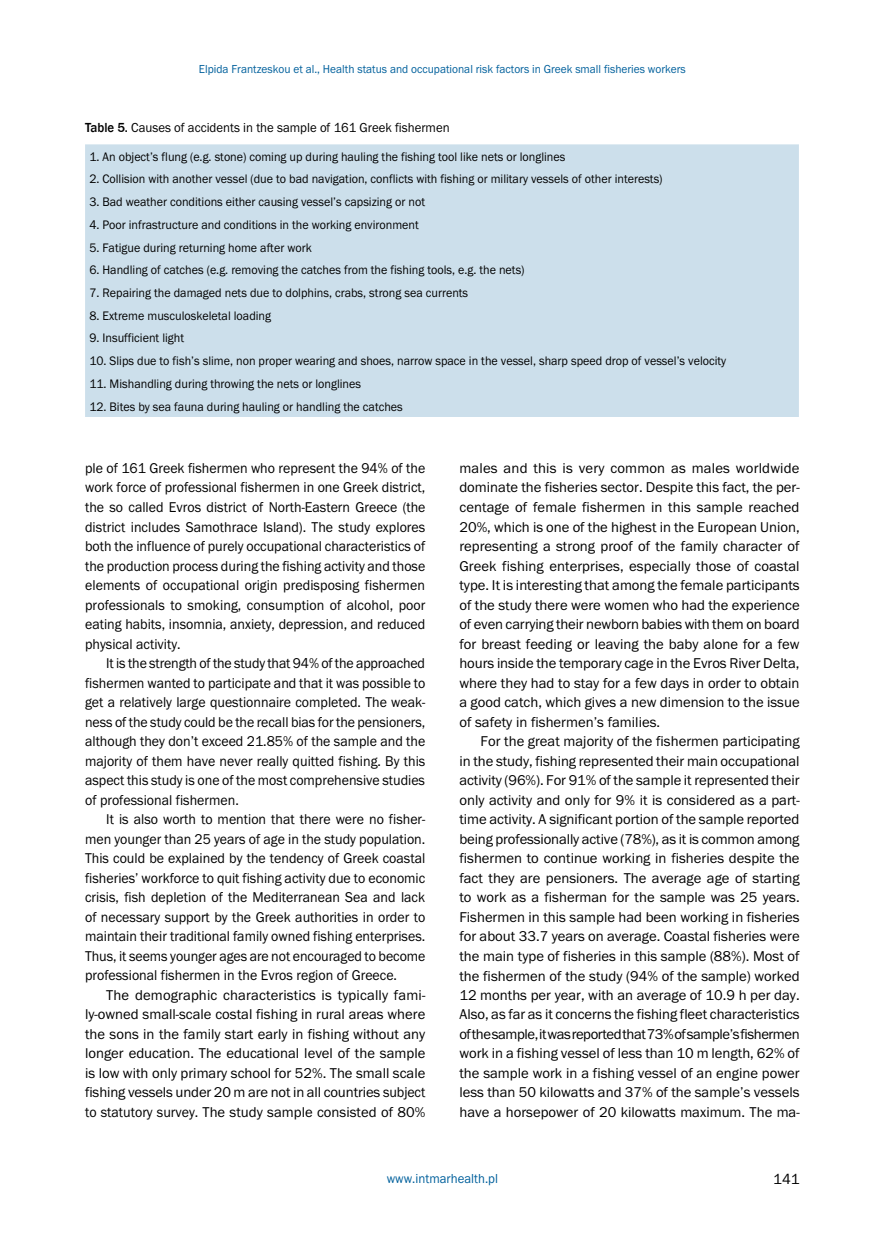
<style>
.page{position:relative;width:872px;height:1234px;background:#fff}
.page>*{position:absolute;margin:0;border:0;box-sizing:border-box;transform-origin:0 0}
.t1{font:15px "Franklin Got Itc TEE";color:#000}
.t2{font:14.7px/19.5px "Franklin Got Itc TEE";color:#000;text-align:justify}
.t3{font:14.7px/19.5px "Franklin Got Itc TEE";color:#000;text-align:justify;scale:.95 1}
.t4{font:13.5px "Franklin Got Itc TEE";color:#000;scale:.95 1}
.t5{font:13.5px "Franklin Got Itc TEE";color:#00609c;scale:.95 1}
.t6{font:12.75px "Franklin Got Itc TEE";color:#000;scale:.95 1}
.t7{font:12px "Franklin Got Itc TEE";color:#00609c;scale:.95 1}
.s1{font-family:"Franklin Gothic";font-weight:500}
</style>
<div class="page">
<div style="left:85px;top:144px;width:714px;height:273px;background:#ccdfeb"></div>
<p class="t7" style="left:199px;top:62px;width:514px">Elpida Frantzeskou et al., Health status and occupational risk factors in Greek small fisheries workers</p>
<p class="t4" style="left:85px;top:120px;width:385px"><span class="s1">Table 5.</span> Causes of accidents in the sample of 161 Greek fishermen</p>
<p class="t6" style="left:89px;top:149px;width:502px">1. An object’s flung (e.g. stone) coming up during hauling the fishing tool like nets or longlines</p>
<p class="t6" style="left:89px;top:172px;width:605px">2. Collision with another vessel (due to bad navigation, conflicts with fishing or military vessels of other interests)</p>
<p class="t6" style="left:89px;top:195px;width:355px">3. Bad weather conditions either causing vessel’s capsizing or not</p>
<p class="t6" style="left:89px;top:217px;width:348px">4. Poor infrastructure and conditions in the working environment</p>
<p class="t6" style="left:89px;top:240px;width:236px">5. Fatigue during returning home after work</p>
<p class="t6" style="left:89px;top:263px;width:459px">6. Handling of catches (e.g. removing the catches from the fishing tools, e.g. the nets)</p>
<p class="t6" style="left:89px;top:285px;width:400px">7. Repairing the damaged nets due to dolphins, crabs, strong sea currents</p>
<p class="t6" style="left:89px;top:308px;width:193px">8. Extreme musculoskeletal loading</p>
<p class="t6" style="left:89px;top:331px;width:101px">9. Insufficient light</p>
<p class="t6" style="left:89px;top:354px;width:672px">10. Slips due to fish’s slime, non proper wearing and shoes, narrow space in the vessel, sharp speed drop of vessel’s velocity</p>
<p class="t6" style="left:89px;top:376px;width:287px">11. Mishandling during throwing the nets or longlines</p>
<p class="t6" style="left:89px;top:399px;width:331px">12. Bites by sea fauna during hauling or handling the catches</p>
<p class="t3" style="left:85px;top:458px;width:360px">ple of 161 Greek fishermen who represent the 94% of the work force of professional fishermen in one Greek district, the so called Evros district of North-Eastern Greece (the district includes Samothrace Island). The study explores both the influence of purely occupational characteristics of the production process during the fishing activity and those elements of occupational origin predisposing fishermen professionals to smoking, consumption of alcohol, poor eating habits, insomnia, anxiety, depression, and reduced physical activity.</p>
<p class="t3" style="left:85px;top:653px;width:360px;text-indent:21px">It is the strength of the study that 94% of the approached fishermen wanted to participate and that it was possible to get a relatively large questionnaire completed. The weak&shy;ness of the study could be the recall bias for the pensioners, although they don’t exceed 21.85% of the sample and the majority of them have never really quitted fishing. By this aspect this study is one of the most comprehensive studies of professional fishermen.</p>
<p class="t3" style="left:85px;top:809px;width:360px;text-indent:21px">It is also worth to mention that there were no fisher&shy;men younger than 25 years of age in the study population.<br>This could be explained by the tendency of Greek coastal fisheries’ workforce to quit fishing activity due to economic crisis, fish depletion of the Mediterranean Sea and lack of necessary support by the Greek authorities in order to maintain their traditional family owned fishing enterprises.<br>Thus, it seems younger ages are not encouraged to become professional fishermen in the Evros region of Greece.</p>
<p class="t2" style="left:85px;top:985px;width:342px;text-indent:21px">The demographic characteristics is typically fami&shy;ly-owned small-scale costal fishing in rural areas where the sons in the family start early in fishing without any longer education. The educational level of the sample is low with only primary school for 52%. The small scale fishing vessels under 20 m are not in all countries subject to statutory survey. The study sample consisted of 80%</p>
<p class="t2" style="left:459px;top:458px;width:342px">males and this is very common as males worldwide dominate the fisheries sector. Despite this fact, the per&shy;centage of female fishermen in this sample reached 20%, which is one of the highest in the European Union, representing a strong proof of the family character of Greek fishing enterprises, especially those of coastal type. It is interesting that among the female participants of the study there were women who had the experience of even carrying their newborn babies with them on board for breast feeding or leaving the baby alone for a few hours inside the temporary cage in the Evros River Delta, where they had to stay for a few days in order to obtain a good catch, which gives a new dimension to the issue of safety in fishermen’s families.</p>
<p class="t2" style="left:459px;top:731px;width:342px;text-indent:21px">For the great majority of the fishermen participating in the study, fishing represented their main occupational activity (96%). For 91% of the sample it represented their only activity and only for 9% it is considered as a part&shy;time activity. A significant portion of the sample reported being professionally active (78%), as it is common among fishermen to continue working in fisheries despite the fact they are pensioners. The average age of starting to work as a fisherman for the sample was 25 years.<br>Fishermen in this sample had been working in fisheries for about 33.7 years on average. Coastal fisheries were the main type of fisheries in this sample (88%). Most of the fishermen of the study (94% of the sample) worked 12 months per year, with an average of 10.9 h per day.<br>Also, as far as it concerns the fishing fleet characteristics of the sample, it was reported that 73% of sample’s fishermen work in a fishing vessel of less than 10 m length, 62% of the sample work in a fishing vessel of an engine power less than 50 kilowatts and 37% of the sample’s vessels have a horsepower of 20 kilowatts maximum. The ma-</p>
<p class="t5" style="left:387px;top:1170px;width:119px">www.intmarhealth.pl</p>
<p class="t1" style="left:773px;top:1170px;width:28px">141</p>
</div>
